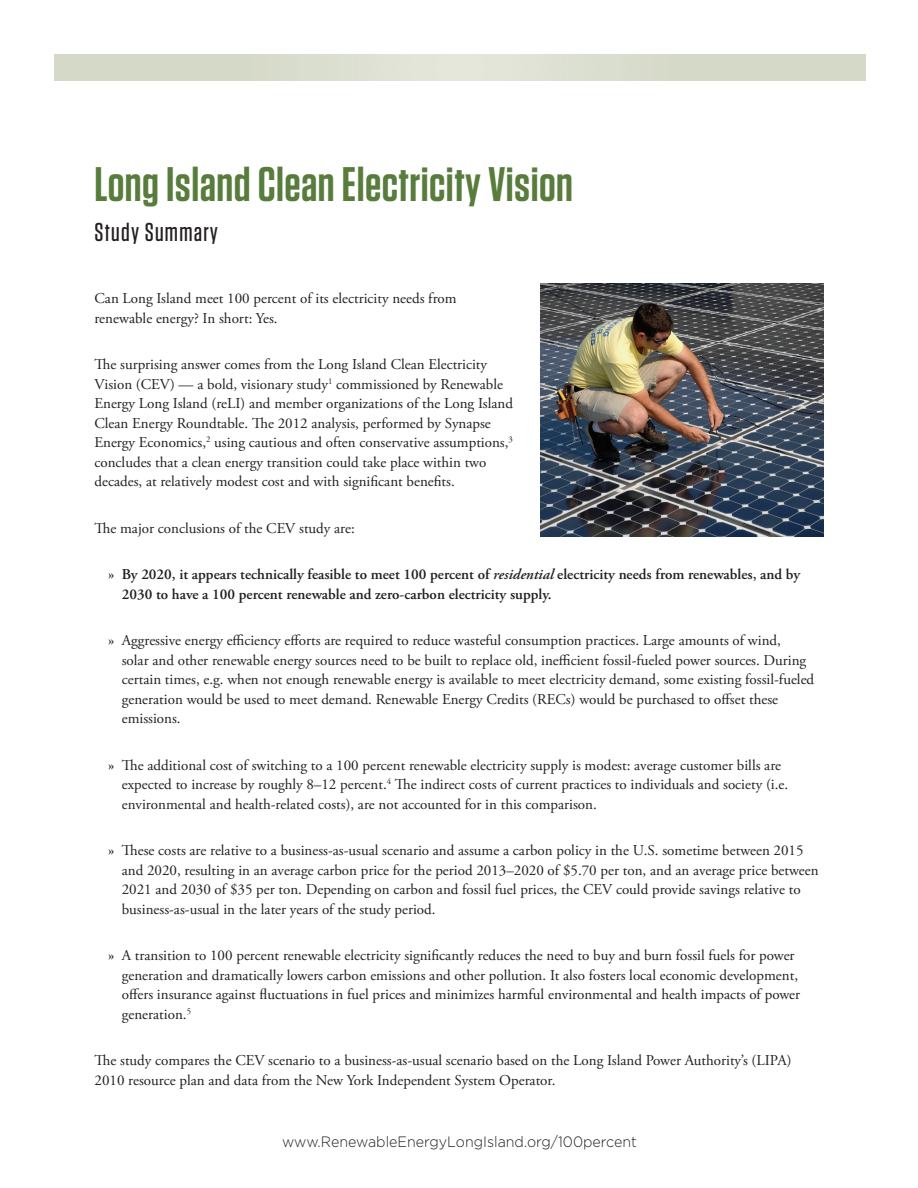
<style>
.page{position:relative;width:918px;height:1188px;background:#fff}
.page>*{position:absolute;margin:0;border:0;box-sizing:border-box;transform-origin:0 0}
.t1{font:600 48.3px "Tungsten";letter-spacing:.01em;color:#577c3b}
.t2{font:500 25.8px "Tungsten";letter-spacing:.05em;color:#231f20}
.Body{font:15px/19.5px "Adobe Garamond Pro";color:#231f20}
.Body-2{font:600 15px/19.5px "Adobe Garamond Pro";color:#231f20}
.t3{font:300 15px "Gotham";color:#231f20;scale:.95 1}
.s1{font-style:italic}
.s2{font-weight:600}
</style>
<div class="page">
<div style="left:54px;top:54px;width:811px;height:27px;background:linear-gradient(to right,#d9ddcd,#d9ddcd)"></div>
<img style="left:540px;top:284px;width:284px;height:252px">
<p class="t1" style="left:94px;top:158px;width:480px">Long Island Clean Electricity Vision</p>
<p class="t2" style="left:94px;top:218px;width:125px">Study Summary</p>
<p class="Body" style="left:94px;top:289px;width:364px">Can Long Island meet 100 percent of its electricity needs from renewable energy? In short: Yes.</p>
<p class="Body" style="left:94px;top:355px;width:420px">The surprising answer comes from the Long Island Clean Electricity Vision (CEV) — a bold, visionary study<sup>1</sup> commissioned by Renewable Energy Long Island (reLI) and member organizations of the Long Island Clean Energy Roundtable. The 2012 analysis, performed by Synapse Energy Economics,<sup>2</sup> using cautious and often conservative assumptions,<sup>3 </sup>concludes that a clean energy transition could take place within two decades, at relatively modest cost and with significant benefits.</p>
<p class="Body" style="left:94px;top:519px;width:262px">The major conclusions of the CEV study are:</p>
<p class="Body-2" style="left:122px;top:565px;width:680px;text-indent:-14px">» By 2020, it appears technically feasible to meet 100 percent of <span class="s1">residential</span> electricity needs from renewables, and by<br>2030 to have a 100 percent renewable and zero-carbon electricity supply.</p>
<p class="Body" style="left:122px;top:631px;width:694px;text-indent:-14px"><span class="s2">»</span> Aggressive energy efficiency efforts are required to reduce wasteful consumption practices. Large amounts of wind,<br>solar and other renewable energy sources need to be built to replace old, inefficient fossil-fueled power sources. During certain times, e.g. when not enough renewable energy is available to meet electricity demand, some existing fossil-fueled generation would be used to meet demand. Renewable Energy Credits (RECs) would be purchased to offset these emissions.</p>
<p class="Body" style="left:122px;top:756px;width:668px;text-indent:-14px"><span class="s2">»</span> The additional cost of switching to a 100 percent renewable electricity supply is modest: average customer bills are expected to increase by roughly 8–12 percent.<sup>4</sup> The indirect costs of current practices to individuals and society (i.e. environmental and health-related costs), are not accounted for in this comparison.</p>
<p class="Body" style="left:122px;top:841px;width:698px;text-indent:-14px"><span class="s2">»</span> These costs are relative to a business-as-usual scenario and assume a carbon policy in the U.S. sometime between 2015 and 2020, resulting in an average carbon price for the period 2013–2020 of $5.70 per ton, and an average price between 2021 and 2030 of $35 per ton. Depending on carbon and fossil fuel prices, the CEV could provide savings relative to business-as-usual in the later years of the study period.</p>
<p class="Body" style="left:122px;top:946px;width:680px;text-indent:-14px"><span class="s2">»</span> A transition to 100 percent renewable electricity significantly reduces the need to buy and burn fossil fuels for power generation and dramatically lowers carbon emissions and other pollution. It also fosters local economic development, offers insurance against fluctuations in fuel prices and minimizes harmful environmental and health impacts of power generation.<sup>5</sup></p>
<p class="Body" style="left:94px;top:1051px;width:699px">The study compares the CEV scenario to a business-as-usual scenario based on the Long Island Power Authority’s (LIPA)<br>2010 resource plan and data from the New York Independent System Operator.</p>
<p class="t3" style="left:282px;top:1133px;width:375px">www.RenewableEnergyLongIsland.org/100percent</p>
</div>
